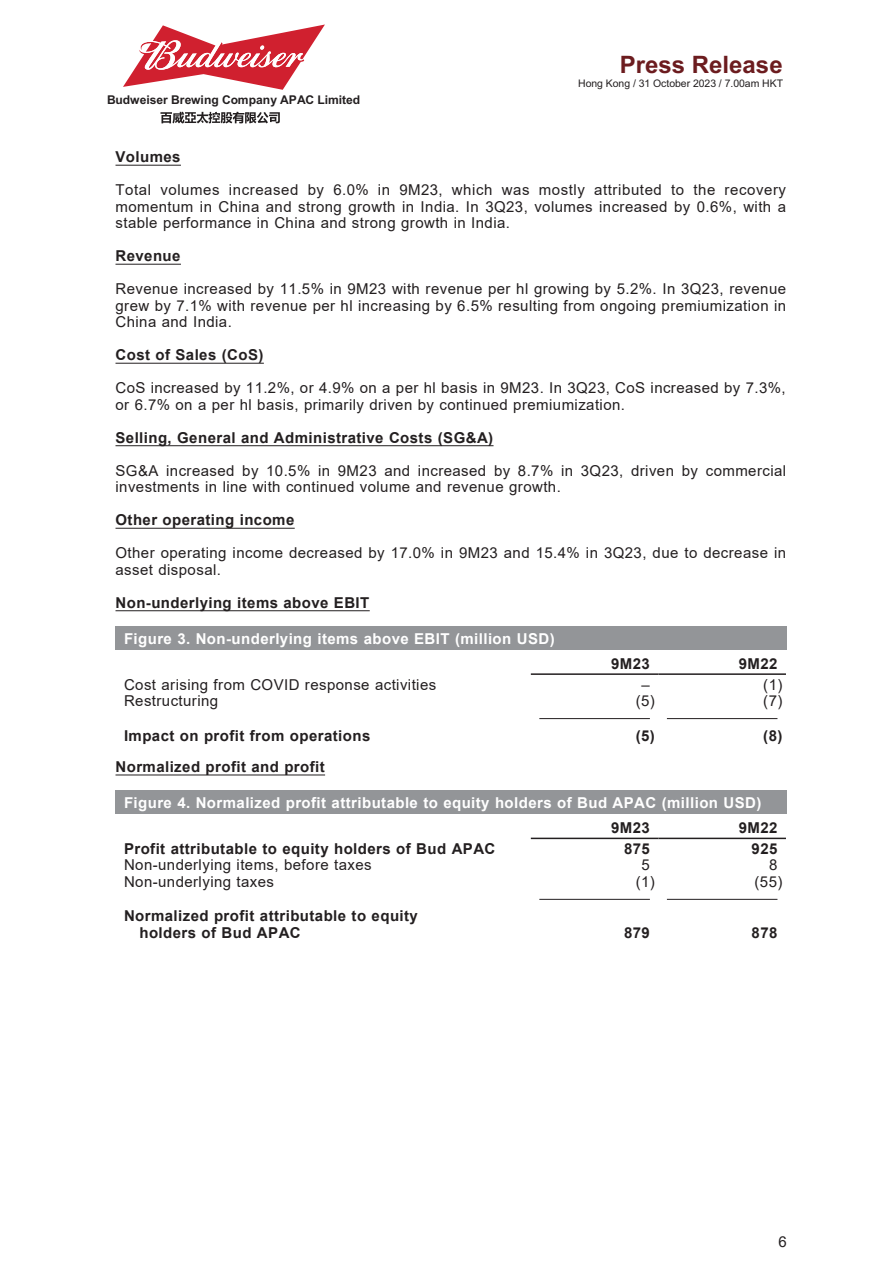
<style>
.page{position:relative;width:893px;height:1263px;background:#fff}
.page>*{position:absolute;margin:0;border:0;box-sizing:border-box;transform-origin:0 0}
.t1{font:700 24px "Arial";color:#6c1c1f}
.t2{font:15px/16.5px "Arial";letter-spacing:.03em;color:#231f20}
.t3{font:700 15px/16.5px "Arial";letter-spacing:.03em;color:#231f20}
.t4{font:700 15px "Arial";letter-spacing:.03em;color:#fff}
.t5{font:700 12.15px "Arial";letter-spacing:-.005em;color:#231f20}
.t6{font:10.5px "Arial";letter-spacing:-.005em;color:#231f20}
</style>
<div class="page">
<svg style="left:160px;top:112px;width:120px;height:11px"></svg>
<svg style="left:123px;top:25px;width:202px;height:65px"></svg>
<hr style="left:116px;top:165px;width:65px;height:1px;background:#231f20">
<hr style="left:116px;top:264px;width:65px;height:1px;background:#231f20">
<hr style="left:116px;top:363px;width:148px;height:1px;background:#231f20">
<hr style="left:116px;top:445px;width:377px;height:1px;background:#231f20">
<hr style="left:116px;top:528px;width:179px;height:1px;background:#231f20">
<hr style="left:116px;top:610px;width:254px;height:1px;background:#231f20">
<div style="left:116px;top:626px;width:671px;height:24px;background:#939598"></div>
<hr style="left:531px;top:673px;width:127px;height:2px;background:#231f20">
<hr style="left:658px;top:673px;width:128px;height:2px;background:#231f20">
<hr style="left:539px;top:718px;width:111px;height:1px;background:#231f20">
<hr style="left:667px;top:718px;width:110px;height:1px;background:#231f20">
<hr style="left:116px;top:775px;width:209px;height:1px;background:#231f20">
<div style="left:116px;top:790px;width:671px;height:24px;background:#939598"></div>
<hr style="left:531px;top:838px;width:127px;height:1px;background:#231f20">
<hr style="left:658px;top:838px;width:128px;height:1px;background:#231f20">
<hr style="left:539px;top:899px;width:111px;height:1px;background:#231f20">
<hr style="left:667px;top:899px;width:110px;height:1px;background:#231f20">
<p class="t5" style="left:107px;top:91px;width:255px">Budweiser Brewing Company APAC Limited</p>
<h1 class="t1" style="left:620px;top:47px;width:164px">Press Release</h1>
<p class="t6" style="left:578px;top:76px;width:206px">Hong Kong / 31 October 2023 / 7.00am HKT</p>
<p class="t3" style="left:116px;top:149px;width:67px">Volumes</p>
<p class="t2" style="left:116px;top:182px;width:672px;text-align:justify">Total volumes increased by 6.0% in 9M23, which was mostly attributed to the recovery momentum in China and strong growth in India. In 3Q23, volumes increased by 0.6%, with a stable performance in China and strong growth in India.</p>
<p class="t3" style="left:116px;top:248px;width:67px">Revenue</p>
<p class="t2" style="left:116px;top:281px;width:672px;text-align:justify">Revenue increased by 11.5% in 9M23 with revenue per hl growing by 5.2%. In 3Q23, revenue grew by 7.1% with revenue per hl increasing by 6.5% resulting from ongoing premiumization in China and India.</p>
<p class="t3" style="left:116px;top:347px;width:149px">Cost of Sales (CoS)</p>
<p class="t2" style="left:116px;top:380px;width:672px">CoS increased by 11.2%, or 4.9% on a per hl basis in 9M23. In 3Q23, CoS increased by 7.3%, or 6.7% on a per hl basis, primarily driven by continued premiumization.</p>
<p class="t3" style="left:116px;top:429px;width:379px">Selling, General and Administrative Costs (SG&amp;A)</p>
<p class="t2" style="left:116px;top:462px;width:672px">SG&amp;A increased by 10.5% in 9M23 and increased by 8.7% in 3Q23, driven by commercial investments in line with continued volume and revenue growth.</p>
<p class="t3" style="left:116px;top:512px;width:180px">Other operating income</p>
<p class="t2" style="left:116px;top:545px;width:672px">Other operating income decreased by 17.0% in 9M23 and 15.4% in 3Q23, due to decrease in asset disposal.</p>
<p class="t3" style="left:116px;top:594px;width:255px">Non-underlying items above EBIT</p>
<p class="t4" style="left:124px;top:628px;width:432px">Figure 3. Non-underlying items above EBIT (million USD)</p>
<p class="t3" style="left:611px;top:655px;width:40px">9M23</p>
<p class="t3" style="left:739px;top:655px;width:40px">9M22</p>
<p class="t2" style="left:124px;top:676px;width:314px">Cost arising from COVID response activities</p>
<p class="t2" style="left:642px;top:676px;width:10px">–</p>
<p class="t2" style="left:763px;top:676px;width:21px">(1)</p>
<p class="t2" style="left:124px;top:693px;width:96px">Restructuring</p>
<p class="t2" style="left:636px;top:693px;width:21px">(5)</p>
<p class="t2" style="left:763px;top:693px;width:21px">(7)</p>
<p class="t3" style="left:124px;top:727px;width:248px">Impact on profit from operations</p>
<p class="t3" style="left:636px;top:727px;width:21px">(5)</p>
<p class="t3" style="left:763px;top:727px;width:21px">(8)</p>
<p class="t3" style="left:116px;top:759px;width:211px">Normalized profit and profit</p>
<p class="t4" style="left:124px;top:792px;width:639px">Figure 4. Normalized profit attributable to equity holders of Bud APAC (million USD)</p>
<p class="t3" style="left:611px;top:820px;width:40px">9M23</p>
<p class="t3" style="left:739px;top:820px;width:40px">9M22</p>
<p class="t3" style="left:124px;top:841px;width:373px">Profit attributable to equity holders of Bud APAC</p>
<p class="t3" style="left:624px;top:841px;width:27px">875</p>
<p class="t3" style="left:752px;top:841px;width:27px">925</p>
<p class="t2" style="left:124px;top:857px;width:249px">Non-underlying items, before taxes</p>
<p class="t2" style="left:642px;top:857px;width:10px">5</p>
<p class="t2" style="left:769px;top:857px;width:10px">8</p>
<p class="t2" style="left:124px;top:873px;width:152px">Non-underlying taxes</p>
<p class="t2" style="left:636px;top:873px;width:21px">(1)</p>
<p class="t2" style="left:754px;top:873px;width:29px">(55)</p>
<p class="t3" style="left:139px;top:908px;width:280px;text-indent:-15px">Normalized profit attributable to equity holders of Bud APAC</p>
<p class="t3" style="left:624px;top:924px;width:27px">879</p>
<p class="t3" style="left:752px;top:924px;width:27px">878</p>
<p class="t2" style="left:778px;top:1233px;width:10px">6</p>
</div>
